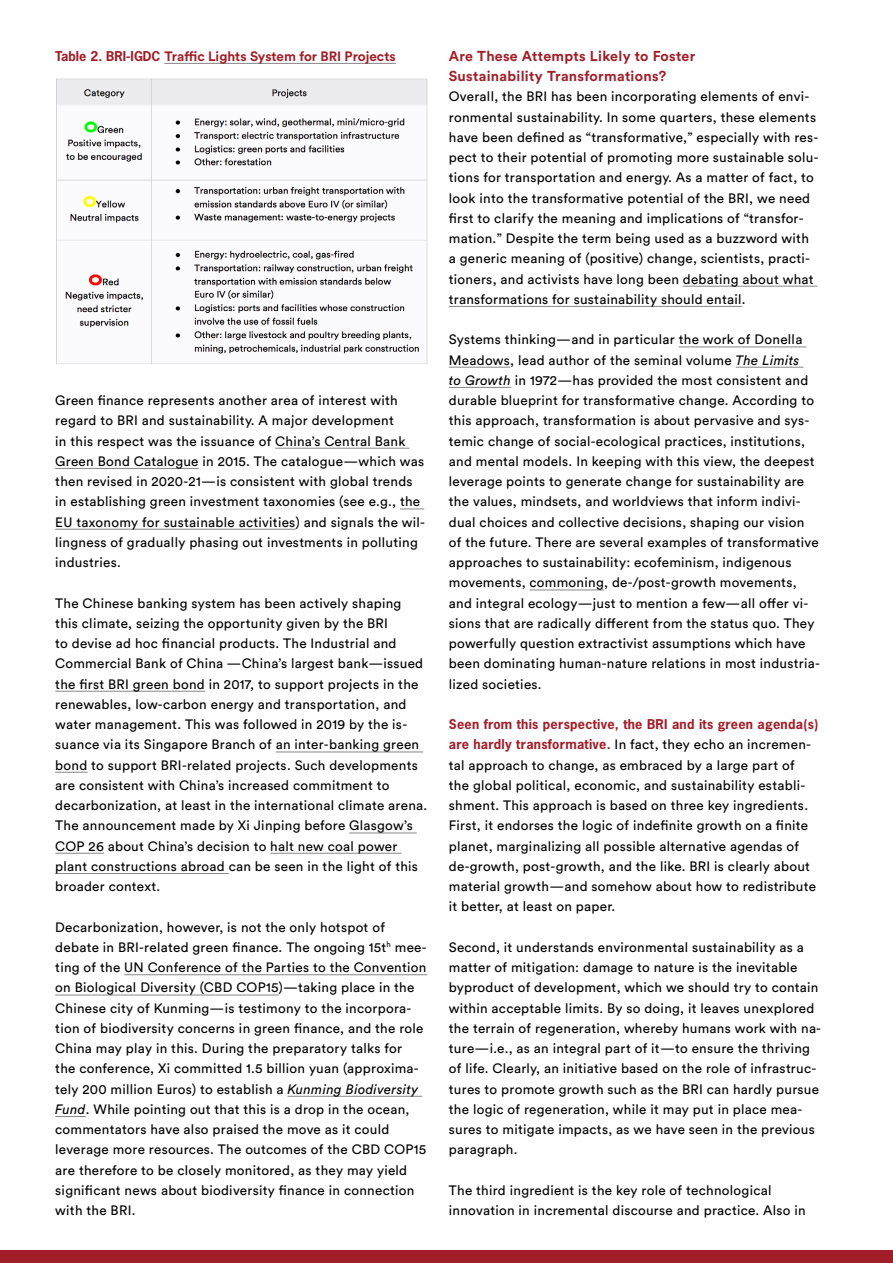
<style>
.page{position:relative;width:893px;height:1263px;background:#fff}
.page>*{position:absolute;margin:0;border:0;box-sizing:border-box;transform-origin:0 0}
.texte_courant{font:700 14.25px/20.2px "Circular Std";letter-spacing:.02em;color:#a11e28}
.texte_courant-2{font:13.5px/20.2px "Circular Std";letter-spacing:.02em;color:#000}
.texte_courant-3{font:700 13.5px "Circular Std";color:#a11e28}
.texte_courant-4{font:700 12.75px "News Gothic Std";letter-spacing:.02em;color:#a11e28}
.s1{font-family:"News Gothic Std";font-size:12.75px}
.s2{font-style:italic}
.s3{font-family:"News Gothic Std";font-weight:700;font-size:12.75px;color:#a11e28}
</style>
<div class="page">
<hr style="left:275px;top:448px;width:134px;height:1px;background:#878787">
<hr style="left:55px;top:468px;width:144px;height:1px;background:#878787">
<svg style="left:400px;top:509px;width:24px;height:1px"></svg>
<hr style="left:55px;top:529px;width:241px;height:1px;background:#878787">
<hr style="left:55px;top:691px;width:150px;height:1px;background:#878787">
<hr style="left:276px;top:752px;width:147px;height:1px;background:#878787">
<hr style="left:55px;top:772px;width:33px;height:1px;background:#878787">
<hr style="left:349px;top:833px;width:68px;height:1px;background:#878787">
<hr style="left:55px;top:853px;width:49px;height:1px;background:#878787">
<hr style="left:270px;top:853px;width:131px;height:1px;background:#878787">
<hr style="left:55px;top:873px;width:174px;height:1px;background:#878787">
<hr style="left:124px;top:974px;width:303px;height:1px;background:#878787">
<hr style="left:55px;top:995px;width:224px;height:1px;background:#878787">
<hr style="left:288px;top:1096px;width:134px;height:1px;background:#878787">
<hr style="left:55px;top:1116px;width:31px;height:1px;background:#878787">
<hr style="left:683px;top:286px;width:135px;height:1px;background:#878787">
<hr style="left:449px;top:306px;width:293px;height:1px;background:#878787">
<hr style="left:679px;top:347px;width:127px;height:1px;background:#878787">
<hr style="left:449px;top:367px;width:61px;height:1px;background:#878787">
<hr style="left:736px;top:367px;width:67px;height:1px;background:#878787">
<hr style="left:449px;top:387px;width:62px;height:1px;background:#878787">
<hr style="left:530px;top:590px;width:74px;height:1px;background:#878787">
<div style="left:0;top:1250px;width:893px;height:13px;background:#a11e28"></div>
<hr style="left:164px;top:63px;width:232px;height:1px;background:#878787">
<img style="left:56px;top:78px;width:372px;height:286px">
<p class="texte_courant-3" style="left:55px;top:47px;width:342px"><span class="s1">Table 2. BRI-IGDC</span> Traffic Lights System for BRI Projects</p>
<p class="texte_courant-2" style="left:55px;top:390px;width:371px">Green finance represents another area of interest with regard to BRI and sustainability. A major development<br>in this respect was the issuance of China’s Central Bank Green Bond Catalogue in 2015. The catalogue—which was then revised in 2020-21—is consistent with global trends in establishing green investment taxonomies (see e.g., the EU taxonomy for sustainable activities) and signals the wil&shy;lingness of gradually phasing out investments in polluting industries.</p>
<p class="texte_courant-2" style="left:55px;top:592px;width:374px">The Chinese banking system has been actively shaping this climate, seizing the opportunity given by the BRI<br>to devise ad hoc financial products. The Industrial and Commercial Bank of China —China’s largest bank—issued the first BRI green bond in 2017, to support projects in the renewables, low-carbon energy and transportation, and water management. This was followed in 2019 by the is&shy;suance via its Singapore Branch of an inter-banking green bond to support BRI-related projects. Such developments are consistent with China’s increased commitment to decarbonization, at least in the international climate arena.<br>The announcement made by Xi Jinping before Glasgow’s COP 26 about China’s decision to halt new coal power plant constructions abroad can be seen in the light of this broader context.</p>
<p class="texte_courant-2" style="left:55px;top:916px;width:373px">Decarbonization, however, is not the only hotspot of debate in BRI-related green finance. The ongoing 15t<sup>h</sup> mee&shy;ting of the UN Conference of the Parties to the Convention on Biological Diversity (CBD COP15)—taking place in the Chinese city of Kunming—is testimony to the incorpora&shy;tion of biodiversity concerns in green finance, and the role China may play in this. During the preparatory talks for<br>the conference, Xi committed 1.5 billion yuan (approxima&shy;tely 200 million Euros) to establish a <span class="s2">Kunming Biodiversity Fund</span>. While pointing out that this is a drop in the ocean, commentators have also praised the move as it could leverage more resources. The outcomes of the CBD COP15 are therefore to be closely monitored, as they may yield significant news about biodiversity finance in connection with the BRI.</p>
<p class="texte_courant" style="left:449px;top:45px;width:248px">Are These Attempts Likely to Foster<br>Sustainability Transformations?</p>
<p class="texte_courant-2" style="left:449px;top:86px;width:371px">Overall, the BRI has been incorporating elements of envi&shy;ronmental sustainability. In some quarters, these elements have been defined as “transformative,” especially with res&shy;pect to their potential of promoting more sustainable solu&shy;tions for transportation and energy. As a matter of fact, to look into the transformative potential of the BRI, we need first to clarify the meaning and implications of “transfor&shy;mation.” Despite the term being used as a buzzword with a generic meaning of (positive) change, scientists, practi&shy;tioners, and activists have long been debating about what transformations for sustainability should entail.</p>
<p class="texte_courant-2" style="left:449px;top:329px;width:373px">Systems thinking—and in particular the work of Donella Meadows, lead author of the seminal volume <span class="s2">The Limits<br>to Growth</span> in 1972—has provided the most consistent and durable blueprint for transformative change. According to this approach, transformation is about pervasive and sys&shy;temic change of social-ecological practices, institutions, and mental models. In keeping with this view, the deepest leverage points to generate change for sustainability are the values, mindsets, and worldviews that inform indivi&shy;dual choices and collective decisions, shaping our vision of the future. There are several examples of transformative approaches to sustainability: ecofeminism, indigenous movements, commoning, de-/post-growth movements, and integral ecology—just to mention a few—all offer vi&shy;sions that are radically different from the status quo. They powerfully question extractivist assumptions which have been dominating human-nature relations in most industria&shy;lized societies.</p>
<p class="texte_courant-4" style="left:449px;top:716px;width:371px">Seen from this perspective, the BRI and its green agenda(s)</p>
<p class="texte_courant-2" style="left:449px;top:734px;width:369px"><span class="s3">are hardly transformative.</span> In fact, they echo an incremen&shy;tal approach to change, as embraced by a large part of the global political, economic, and sustainability establi&shy;shment. This approach is based on three key ingredients.<br>First, it endorses the logic of indefinite growth on a finite planet, marginalizing all possible alternative agendas of de-growth, post-growth, and the like. BRI is clearly about material growth—and somehow about how to redistribute it better, at least on paper.</p>
<p class="texte_courant-2" style="left:449px;top:937px;width:374px">Second, it understands environmental sustainability as a matter of mitigation: damage to nature is the inevitable byproduct of development, which we should try to contain within acceptable limits. By so doing, it leaves unexplored the terrain of regeneration, whereby humans work with na&shy;ture—i.e., as an integral part of it—to ensure the thriving of life. Clearly, an initiative based on the role of infrastruc&shy;tures to promote growth such as the BRI can hardly pursue the logic of regeneration, while it may put in place mea&shy;sures to mitigate impacts, as we have seen in the previous paragraph.</p>
<p class="texte_courant-2" style="left:449px;top:1180px;width:358px">The third ingredient is the key role of technological innovation in incremental discourse and practice. Also in</p>
</div>
